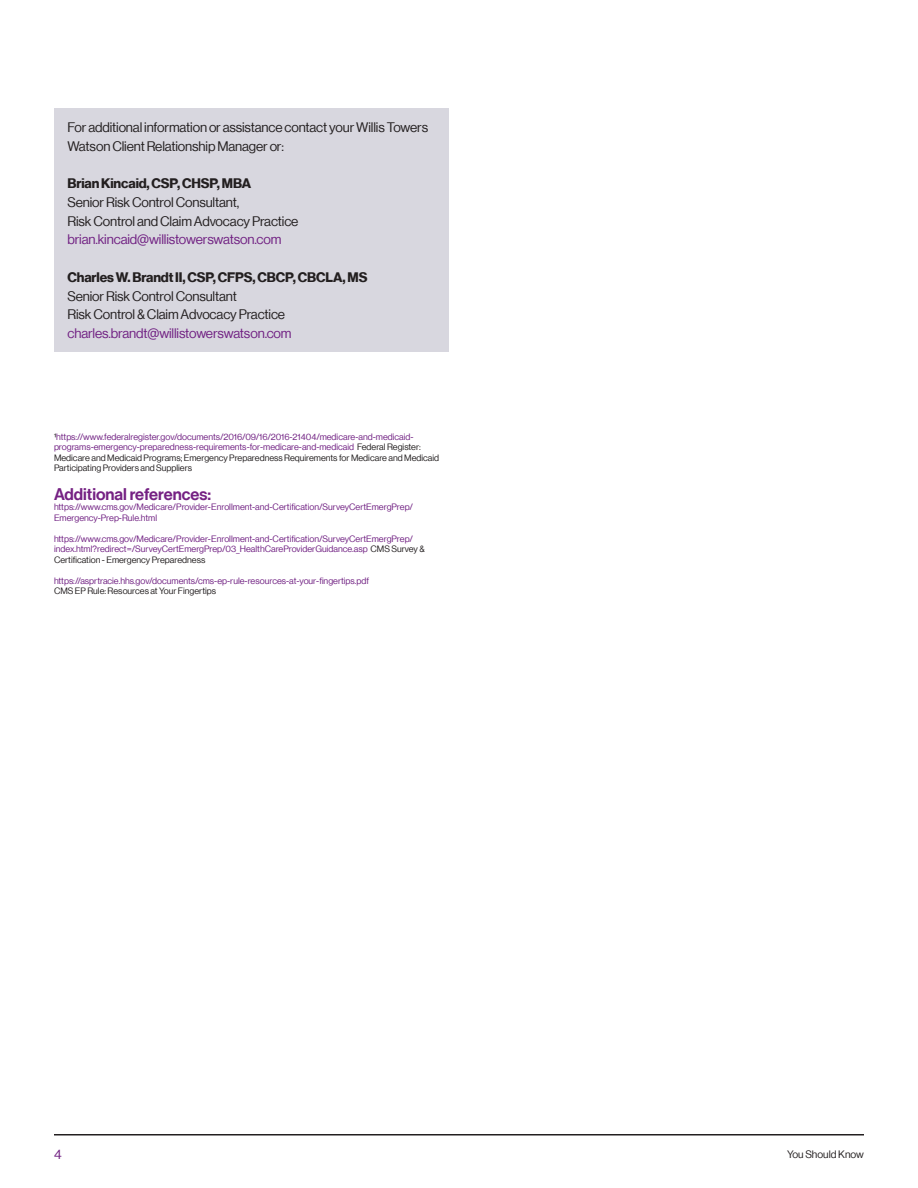
<style>
.page{position:relative;width:918px;height:1188px;background:#fff}
.page>*{position:absolute;margin:0;border:0;box-sizing:border-box;transform-origin:0 0}
.Subhead_1__11_13_Med{font:16.5px "N Haas Grotesk DS Pro 65 Md";color:#752183}
.t1{font:13.5px/18.8px "N Haas Grotesk DS Pro 55 Rg";letter-spacing:-.01em;color:#231f20}
.t2{font:13.5px "N Haas Grotesk DS Pro 55 Rg";letter-spacing:-.01em;color:#702082}
.t3{font:13.5px "N Haas Grotesk DS Pro 75 Bd";letter-spacing:-.01em;color:#231f20}
.t4{font:10.5px "N Haas Grotesk DS Pro 55 Rg";color:#231f20}
.Page_Footer__6pt_Bla{font:9px/10.5px "N Haas Grotesk DS Pro 55 Rg";color:#702082}
.s1{color:#231f20}
</style>
<div class="page">
<hr style="left:54px;top:1134px;width:810px;height:2px;background:#231f20">
<div style="left:54px;top:108px;width:394px;height:244px;background:#d8d7df"></div>
<p class="t1" style="left:68px;top:118px;width:362px">For additional information or assistance contact your Willis Towers<br>Watson Client Relationship Manager or:</p>
<p class="t3" style="left:68px;top:176px;width:185px">Brian Kincaid, CSP, CHSP, MBA</p>
<p class="t1" style="left:68px;top:193px;width:173px">Senior Risk Control Consultant,</p>
<p class="t1" style="left:68px;top:212px;width:232px">Risk Control and Claim Advocacy Practice</p>
<p class="t2" style="left:68px;top:232px;width:215px">brian.kincaid@willistowerswatson.com</p>
<p class="t3" style="left:68px;top:269px;width:301px">Charles W. Brandt II, CSP, CFPS, CBCP, CBCLA, MS</p>
<p class="t1" style="left:68px;top:287px;width:171px">Senior Risk Control Consultant</p>
<p class="t1" style="left:68px;top:305px;width:219px">Risk Control &amp; Claim Advocacy Practice</p>
<p class="t2" style="left:68px;top:326px;width:226px">charles.brandt@willistowerswatson.com</p>
<p class="Page_Footer__6pt_Bla" style="left:54px;top:431px;width:387px"><span class="s1">¹</span>https://www.federalregister.gov/documents/2016/09/16/2016-21404/medicare-and-medicaid&shy;programs-emergency-preparedness-requirements-for-medicare-and-medicaid <span class="s1">Federal Register:<br>Medicare and Medicaid Programs; Emergency Preparedness Requirements for Medicare and Medicaid Participating Providers and Suppliers</span></p>
<p class="Subhead_1__11_13_Med" style="left:54px;top:484px;width:159px">Additional references:</p>
<p class="Page_Footer__6pt_Bla" style="left:54px;top:502px;width:361px">https://www.cms.gov/Medicare/Provider-Enrollment-and-Certification/SurveyCertEmergPrep/<br>Emergency-Prep-Rule.html</p>
<p class="Page_Footer__6pt_Bla" style="left:54px;top:533px;width:372px">https://www.cms.gov/Medicare/Provider-Enrollment-and-Certification/SurveyCertEmergPrep/ index.html?redirect=/SurveyCertEmergPrep/03_HealthCareProviderGuidance.asp <span class="s1">CMS Survey &amp;<br>Certification - Emergency Preparedness</span></p>
<p class="Page_Footer__6pt_Bla" style="left:54px;top:575px;width:317px">https://asprtracie.hhs.gov/documents/cms-ep-rule-resources-at-your-fingertips.pdf<br><span class="s1">CMS EP Rule: Resources at Your Fingertips</span></p>
<h2 class="t2" style="left:54px;top:1146px;width:9px">4</h2>
<p class="t4" style="left:787px;top:1148px;width:78px">You Should Know</p>
</div>
